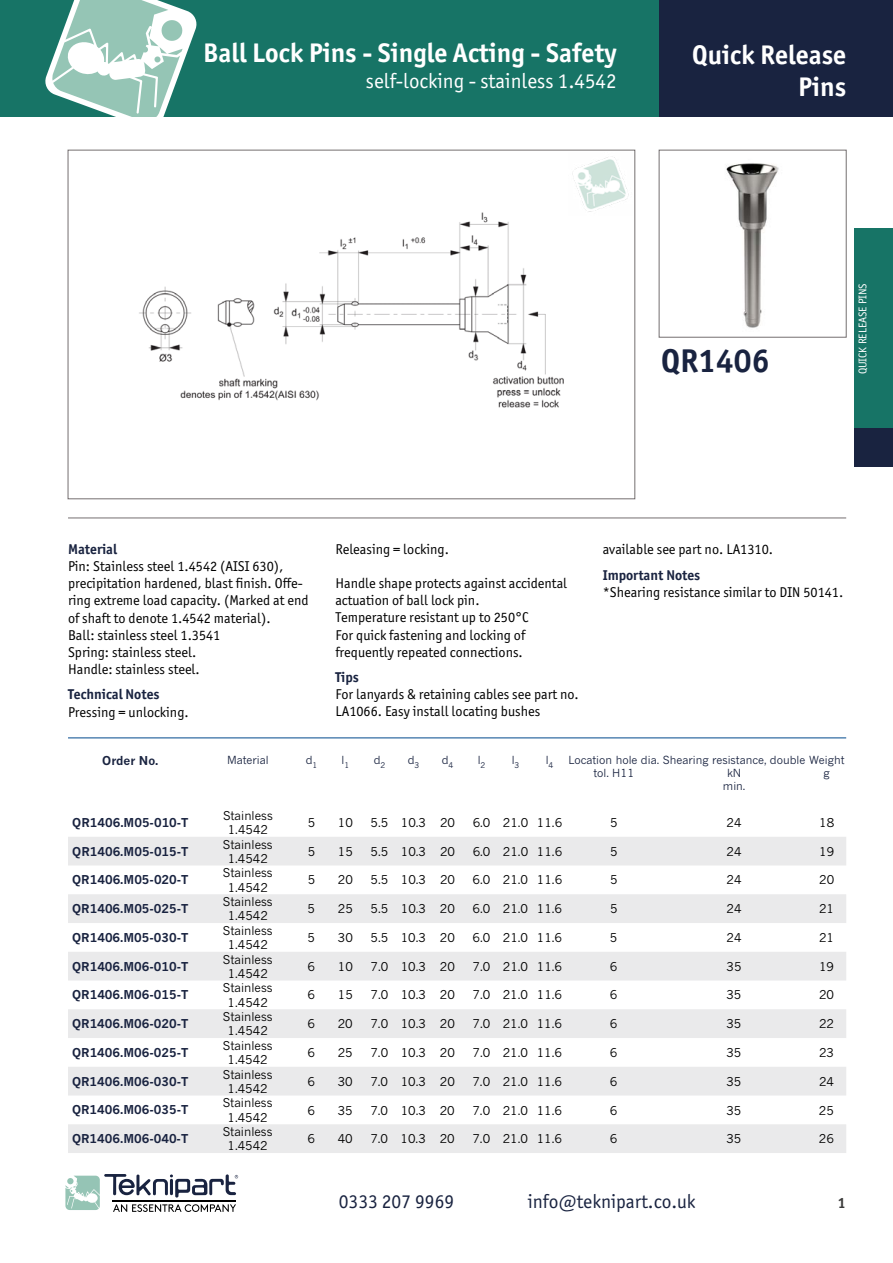
<style>
.page{position:relative;width:893px;height:1263px;background:#fff}
.page>*{position:absolute;margin:0;border:0;box-sizing:border-box;transform-origin:0 0}
.t1{font:700 33px "Officina Sans ITC Pro";color:#192340}
.t2{font:700 27px/32.4px "Officina Sans ITC Pro";color:#fff;text-align:right}
.t3{font:21px "Officina Sans ITC Pro";color:#fff}
.t4{font:19.5px "Officina Sans ITC Pro";color:#192340}
.t5{font:700 15px "Officina Sans ITC Pro";color:#3c3c3b}
.t6{font:14.25px/17.1px "Officina Sans ITC Pro";color:#000}
.t7{font:700 14.25px "Officina Sans ITC Pro";color:#192340}
.t8{font:12px/14.4px "News Gothic MT Pro";color:#000;text-align:center}
.t9{font:700 12px "News Gothic MT Pro";color:#192340}
.t10{font:11.25px "Officina Sans ITC Pro";color:#fff}
.t11{font:11.1px/13.2px "News Gothic MT Pro";color:#192340}
</style>
<div class="page">
<div style="left:0;top:0;width:659px;height:116px;background:#177466"></div>
<svg style="left:45px;top:0;width:152px;height:116px"></svg>
<div style="left:659px;top:0;width:234px;height:116px;background:#192340"></div>
<div style="left:855px;top:228px;width:38px;height:200px;background:#177466"></div>
<div style="left:855px;top:428px;width:38px;height:38px;background:#192340"></div>
<svg style="left:68px;top:837px;width:778px;height:316px;fill:#eaeaeb"></svg>
<img style="left:139px;top:212px;width:425px;height:196px">
<img style="left:572px;top:157px;width:57px;height:55px">
<div style="left:659px;top:150px;width:187px;height:187px;border:1px solid #746f70"></div>
<img style="left:726px;top:163px;width:53px;height:165px">
<svg style="left:65px;top:1174px;width:173px;height:38px"></svg>
<hr style="left:68px;top:518px;width:778px;height:1px;background:#746f70">
<hr style="left:68px;top:738px;width:778px;height:1px;background:#00488d">
<h2 class="t2" style="left:203px;top:36px;width:415px">Ball Lock Pins - Single Acting - Safety</h2>
<h3 class="t3" style="left:366px;top:69px;width:252px">self-locking - stainless 1.4542</h3>
<h2 class="t2" style="left:692px;top:38px;width:156px">Quick Release<br>Pins</h2>
<h1 class="t1" style="left:661px;top:340px;width:110px">QR1406</h1>
<p class="t10" style="left:856px;top:374px;width:93px;rotate:-90deg">QUICK RELEASE PINS</p>
<p class="t7" style="left:68px;top:540px;width:51px">Material</p>
<p class="t6" style="left:68px;top:558px;width:242px">Pin: Stainless steel 1.4542 (AISI 630), precipitation hardened, blast finish. Offe&shy;ring extreme load capacity. (Marked at end of shaft to denote 1.4542 material).<br>Ball: stainless steel 1.3541<br>Spring: stainless steel.<br>Handle: stainless steel.</p>
<p class="t7" style="left:68px;top:686px;width:93px">Technical Notes</p>
<p class="t6" style="left:68px;top:703px;width:122px">Pressing = unlocking.</p>
<p class="t6" style="left:335px;top:541px;width:115px">Releasing = locking.</p>
<p class="t6" style="left:335px;top:575px;width:233px">Handle shape protects against accidental actuation of ball lock pin.<br>Temperature resistant up to 250°C<br>For quick fastening and locking of frequently repeated connections.</p>
<p class="t7" style="left:335px;top:668px;width:25px">Tips</p>
<p class="t6" style="left:335px;top:686px;width:245px">For lanyards &amp; retaining cables see part no.<br>LA1066. Easy install locating bushes</p>
<p class="t6" style="left:603px;top:541px;width:172px">available see part no. LA1310.</p>
<p class="t7" style="left:603px;top:566px;width:99px">Important Notes</p>
<p class="t6" style="left:603px;top:583px;width:242px">*Shearing resistance similar to DIN 50141.</p>
<p class="t9" style="left:102px;top:753px;width:58px">Order No.</p>
<p class="t11" style="left:227px;top:753px;width:43px">Material</p>
<p class="t11" style="left:306px;top:753px;width:13px">d<sub>1</sub></p>
<p class="t11" style="left:342px;top:753px;width:9px">l<sub>1</sub></p>
<p class="t11" style="left:374px;top:753px;width:13px">d<sub>2</sub></p>
<p class="t11" style="left:408px;top:753px;width:13px">d<sub>3</sub></p>
<p class="t11" style="left:442px;top:753px;width:13px">d<sub>4</sub></p>
<p class="t11" style="left:478px;top:753px;width:9px">l<sub>2</sub></p>
<p class="t11" style="left:512px;top:753px;width:9px">l<sub>3</sub></p>
<p class="t11" style="left:546px;top:753px;width:9px">l<sub>4</sub></p>
<p class="t11" style="left:593px;top:753px;width:253px;text-indent:-25px">Location hole dia. Shearing resistance, double Weight tol. H11</p>
<p class="t11" style="left:723px;top:766px;width:24px;text-align:center">kN min.</p>
<p class="t11" style="left:824px;top:766px;width:8px">g</p>
<p class="t9" style="left:72px;top:815px;width:118px">QR1406.M05-010-T</p>
<p class="t8" style="left:223px;top:808px;width:51px">Stainless<br>1.4542</p>
<p class="t8" style="left:308px;top:815px;width:9px">5</p>
<p class="t8" style="left:338px;top:815px;width:16px">10</p>
<p class="t8" style="left:371px;top:815px;width:86px">5.5 10.3 20</p>
<p class="t8" style="left:473px;top:815px;width:91px">6.0 21.0 11.6</p>
<p class="t8" style="left:610px;top:815px;width:9px">5</p>
<p class="t8" style="left:727px;top:815px;width:16px">24</p>
<p class="t8" style="left:819px;top:815px;width:16px">18</p>
<p class="t9" style="left:72px;top:844px;width:118px">QR1406.M05-015-T</p>
<p class="t8" style="left:223px;top:837px;width:51px">Stainless<br>1.4542</p>
<p class="t8" style="left:308px;top:844px;width:9px">5</p>
<p class="t8" style="left:338px;top:844px;width:16px">15</p>
<p class="t8" style="left:371px;top:844px;width:86px">5.5 10.3 20</p>
<p class="t8" style="left:473px;top:844px;width:91px">6.0 21.0 11.6</p>
<p class="t8" style="left:610px;top:844px;width:9px">5</p>
<p class="t8" style="left:727px;top:844px;width:16px">24</p>
<p class="t8" style="left:819px;top:844px;width:16px">19</p>
<p class="t9" style="left:72px;top:873px;width:118px">QR1406.M05-020-T</p>
<p class="t8" style="left:223px;top:865px;width:51px">Stainless<br>1.4542</p>
<p class="t8" style="left:308px;top:873px;width:9px">5</p>
<p class="t8" style="left:338px;top:873px;width:16px">20</p>
<p class="t8" style="left:371px;top:873px;width:86px">5.5 10.3 20</p>
<p class="t8" style="left:473px;top:873px;width:91px">6.0 21.0 11.6</p>
<p class="t8" style="left:610px;top:873px;width:9px">5</p>
<p class="t8" style="left:727px;top:873px;width:16px">24</p>
<p class="t8" style="left:819px;top:873px;width:16px">20</p>
<p class="t9" style="left:72px;top:901px;width:118px">QR1406.M05-025-T</p>
<p class="t8" style="left:223px;top:894px;width:51px">Stainless<br>1.4542</p>
<p class="t8" style="left:308px;top:901px;width:9px">5</p>
<p class="t8" style="left:338px;top:901px;width:16px">25</p>
<p class="t8" style="left:371px;top:901px;width:86px">5.5 10.3 20</p>
<p class="t8" style="left:473px;top:901px;width:91px">6.0 21.0 11.6</p>
<p class="t8" style="left:610px;top:901px;width:9px">5</p>
<p class="t8" style="left:726px;top:901px;width:16px">24</p>
<p class="t8" style="left:819px;top:901px;width:16px">21</p>
<p class="t9" style="left:72px;top:930px;width:118px">QR1406.M05-030-T</p>
<p class="t8" style="left:223px;top:923px;width:51px">Stainless<br>1.4542</p>
<p class="t8" style="left:308px;top:930px;width:9px">5</p>
<p class="t8" style="left:338px;top:930px;width:16px">30</p>
<p class="t8" style="left:371px;top:930px;width:86px">5.5 10.3 20</p>
<p class="t8" style="left:473px;top:930px;width:91px">6.0 21.0 11.6</p>
<p class="t8" style="left:610px;top:930px;width:9px">5</p>
<p class="t8" style="left:726px;top:930px;width:16px">24</p>
<p class="t8" style="left:819px;top:930px;width:16px">21</p>
<p class="t9" style="left:72px;top:959px;width:118px">QR1406.M06-010-T</p>
<p class="t8" style="left:223px;top:952px;width:51px">Stainless<br>1.4542</p>
<p class="t8" style="left:308px;top:959px;width:9px">6</p>
<p class="t8" style="left:338px;top:959px;width:16px">10</p>
<p class="t8" style="left:370px;top:959px;width:86px">7.0 10.3 20</p>
<p class="t8" style="left:473px;top:959px;width:91px">7.0 21.0 11.6</p>
<p class="t8" style="left:610px;top:959px;width:9px">6</p>
<p class="t8" style="left:726px;top:959px;width:16px">35</p>
<p class="t8" style="left:819px;top:959px;width:16px">19</p>
<p class="t9" style="left:72px;top:988px;width:118px">QR1406.M06-015-T</p>
<p class="t8" style="left:223px;top:980px;width:51px">Stainless<br>1.4542</p>
<p class="t8" style="left:308px;top:988px;width:9px">6</p>
<p class="t8" style="left:338px;top:988px;width:16px">15</p>
<p class="t8" style="left:370px;top:988px;width:86px">7.0 10.3 20</p>
<p class="t8" style="left:473px;top:988px;width:91px">7.0 21.0 11.6</p>
<p class="t8" style="left:610px;top:988px;width:9px">6</p>
<p class="t8" style="left:726px;top:988px;width:16px">35</p>
<p class="t8" style="left:819px;top:988px;width:16px">20</p>
<p class="t9" style="left:72px;top:1016px;width:118px">QR1406.M06-020-T</p>
<p class="t8" style="left:223px;top:1009px;width:51px">Stainless<br>1.4542</p>
<p class="t8" style="left:308px;top:1016px;width:9px">6</p>
<p class="t8" style="left:338px;top:1016px;width:16px">20</p>
<p class="t8" style="left:370px;top:1016px;width:86px">7.0 10.3 20</p>
<p class="t8" style="left:472px;top:1016px;width:91px">7.0 21.0 11.6</p>
<p class="t8" style="left:610px;top:1016px;width:9px">6</p>
<p class="t8" style="left:726px;top:1016px;width:16px">35</p>
<p class="t8" style="left:819px;top:1016px;width:16px">22</p>
<p class="t9" style="left:72px;top:1045px;width:118px">QR1406.M06-025-T</p>
<p class="t8" style="left:223px;top:1038px;width:51px">Stainless<br>1.4542</p>
<p class="t8" style="left:308px;top:1045px;width:9px">6</p>
<p class="t8" style="left:338px;top:1045px;width:16px">25</p>
<p class="t8" style="left:370px;top:1045px;width:86px">7.0 10.3 20</p>
<p class="t8" style="left:472px;top:1045px;width:91px">7.0 21.0 11.6</p>
<p class="t8" style="left:610px;top:1045px;width:9px">6</p>
<p class="t8" style="left:726px;top:1045px;width:16px">35</p>
<p class="t8" style="left:819px;top:1045px;width:16px">23</p>
<p class="t9" style="left:72px;top:1074px;width:118px">QR1406.M06-030-T</p>
<p class="t8" style="left:223px;top:1067px;width:51px">Stainless<br>1.4542</p>
<p class="t8" style="left:307px;top:1074px;width:9px">6</p>
<p class="t8" style="left:338px;top:1074px;width:16px">30</p>
<p class="t8" style="left:370px;top:1074px;width:86px">7.0 10.3 20</p>
<p class="t8" style="left:472px;top:1074px;width:91px">7.0 21.0 11.6</p>
<p class="t8" style="left:610px;top:1074px;width:9px">6</p>
<p class="t8" style="left:726px;top:1074px;width:16px">35</p>
<p class="t8" style="left:819px;top:1074px;width:16px">24</p>
<p class="t9" style="left:72px;top:1103px;width:118px">QR1406.M06-035-T</p>
<p class="t8" style="left:223px;top:1095px;width:51px">Stainless<br>1.4542</p>
<p class="t8" style="left:307px;top:1103px;width:9px">6</p>
<p class="t8" style="left:338px;top:1103px;width:16px">35</p>
<p class="t8" style="left:370px;top:1103px;width:86px">7.0 10.3 20</p>
<p class="t8" style="left:472px;top:1103px;width:91px">7.0 21.0 11.6</p>
<p class="t8" style="left:610px;top:1103px;width:9px">6</p>
<p class="t8" style="left:726px;top:1103px;width:16px">35</p>
<p class="t8" style="left:819px;top:1103px;width:16px">25</p>
<p class="t9" style="left:72px;top:1131px;width:118px">QR1406.M06-040-T</p>
<p class="t8" style="left:223px;top:1124px;width:51px">Stainless<br>1.4542</p>
<p class="t8" style="left:307px;top:1131px;width:9px">6</p>
<p class="t8" style="left:338px;top:1131px;width:16px">40</p>
<p class="t8" style="left:370px;top:1131px;width:86px">7.0 10.3 20</p>
<p class="t8" style="left:472px;top:1131px;width:91px">7.0 21.0 11.6</p>
<p class="t8" style="left:610px;top:1131px;width:9px">6</p>
<p class="t8" style="left:726px;top:1131px;width:16px">35</p>
<p class="t8" style="left:819px;top:1131px;width:16px">26</p>
<h3 class="t4" style="left:339px;top:1189px;width:117px">0333 207 9969</h3>
<h3 class="t4" style="left:528px;top:1189px;width:169px">info@teknipart.co.uk</h3>
<p class="t5" style="left:838px;top:1193px;width:10px">1</p>
</div>
